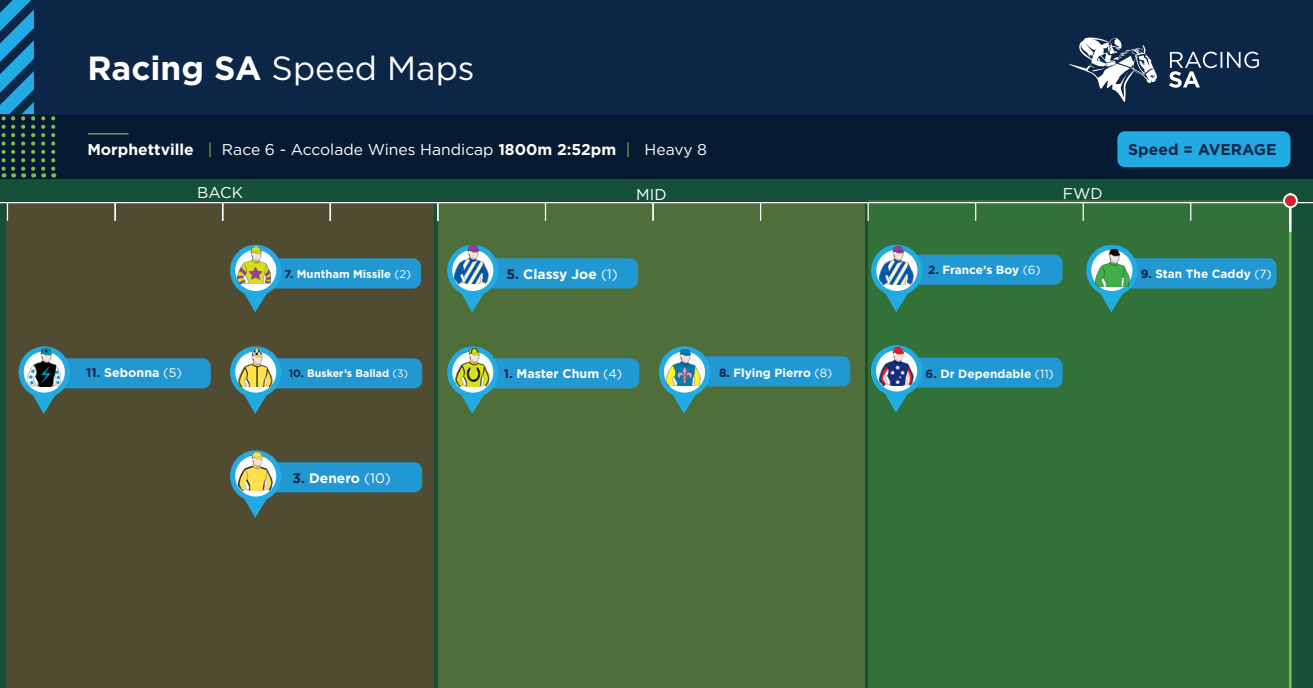
<style>
.page{position:relative;width:1313px;height:688px;background:#fff}
.page>*{position:absolute;margin:0;border:0;box-sizing:border-box;transform-origin:0 0}
.t1{font:33.5px "Gotham HTF";color:#fff}
.t2{font:15.62px "Gotham HTF";color:#fff}
.t3{font:700 15.62px "Gotham HTF";color:#0c2647}
.t4{font:700 13.75px "Gotham HTF";color:#fff}
.t5{font:700 12.5px "Gotham HTF";color:#fff}
.t6{font:700 11.88px "Gotham HTF";color:#fff}
.t7{font:700 11.25px "Gotham HTF";color:#fff}
.t8{font:700 10.62px "Gotham HTF";color:#fff}
.s1{font-weight:700}
.s2{color:#79c142}
.s3{color:#0c2647}
.s4{font-family:"Gotham";font-weight:400}
</style>
<div class="page">
<div style="left:0;top:149px;width:1312px;height:539px;background:#155138"></div>
<div style="left:6px;top:203px;width:428px;height:485px;background:#504c32"></div>
<div style="left:438px;top:203px;width:426px;height:485px;background:#4e6f3a"></div>
<div style="left:868px;top:200px;width:422px;height:488px;background:#33713a"></div>
<div style="left:0;top:0;width:1312px;height:178px;background:#0c2647"></div>
<hr style="left:0;top:202px;width:1312px;height:1px;background:#fff">
<div style="left:0;top:115px;width:1312px;height:63px;background:#071a34"></div>
<svg style="left:545px;top:203px;width:1px;height:18px"></svg>
<hr style="left:88px;top:133px;width:41px;height:1px;background:#79c142">
<svg style="left:1169px;top:52px;width:89px;height:36px"></svg>
<svg style="left:1068px;top:37px;width:88px;height:65px"></svg>
<svg style="left:652px;top:203px;width:1px;height:18px"></svg>
<svg style="left:760px;top:203px;width:1px;height:18px"></svg>
<svg style="left:867px;top:203px;width:1px;height:18px"></svg>
<svg style="left:975px;top:203px;width:1px;height:18px"></svg>
<svg style="left:1082px;top:203px;width:1px;height:18px"></svg>
<svg style="left:1190px;top:203px;width:1px;height:18px"></svg>
<svg style="left:41px;top:116px;width:4px;height:61px"></svg>
<svg style="left:51px;top:116px;width:4px;height:61px"></svg>
<div style="left:1117px;top:131px;width:173px;height:36px;background:#22abe2;border-radius:8px"></div>
<svg style="left:0;top:0;width:35px;height:177px"></svg>
<hr style="left:1289px;top:231px;width:2px;height:457px;background:#79c142">
<hr style="left:1289px;top:193px;width:2px;height:39px;background:#fff">
<div style="left:1284px;top:194px;width:12px;height:13px;background:#d1232a;border-radius:50%"></div>
<div style="left:1283px;top:193px;width:14px;height:15px;border:2px solid #fff;border-radius:50%"></div>
<svg style="left:447px;top:346px;width:192px;height:68px"></svg>
<img style="left:456px;top:348px;width:33px;height:38px">
<svg style="left:871px;top:345px;width:191px;height:67px"></svg>
<img style="left:880px;top:347px;width:33px;height:38px">
<svg style="left:447px;top:250px;width:191px;height:62px"></svg>
<img style="left:454px;top:245px;width:34px;height:38px">
<svg style="left:1086px;top:245px;width:190px;height:67px"></svg>
<img style="left:1095px;top:248px;width:34px;height:38px">
<svg style="left:871px;top:245px;width:191px;height:67px"></svg>
<img style="left:879px;top:246px;width:34px;height:38px">
<svg style="left:659px;top:346px;width:191px;height:68px"></svg>
<img style="left:667px;top:347px;width:33px;height:39px">
<svg style="left:7px;top:203px;width:1px;height:18px"></svg>
<svg style="left:114px;top:203px;width:2px;height:18px"></svg>
<svg style="left:222px;top:203px;width:1px;height:18px"></svg>
<svg style="left:329px;top:203px;width:2px;height:18px"></svg>
<svg style="left:437px;top:203px;width:1px;height:18px"></svg>
<svg style="left:230px;top:346px;width:192px;height:68px;background:#40717a"></svg>
<img style="left:239px;top:348px;width:33px;height:38px">
<svg style="left:230px;top:245px;width:191px;height:67px;background:#40727c"></svg>
<img style="left:237px;top:245px;width:34px;height:38px">
<svg style="left:19px;top:346px;width:192px;height:68px;background:#3f707a"></svg>
<img style="left:27px;top:348px;width:34px;height:38px">
<svg style="left:230px;top:450px;width:192px;height:67px;background:#3f717c"></svg>
<img style="left:239px;top:452px;width:33px;height:38px">
<p class="t1" style="left:87px;top:49px;width:389px"><span class="s1">Racing SA</span> Speed Maps</p>
<p class="t2" style="left:87px;top:141px;width:621px"><span class="s1">Morphettville</span> <span class="s2">|</span> Race 6 - Accolade Wines Handicap <span class="s1">1800m 2:52pm</span> <span class="s2">|</span> Heavy 8</p>
<p class="t3" style="left:1128px;top:140px;width:150px">Speed = AVERAGE</p>
<p class="t2" style="left:197px;top:184px;width:47px">BACK</p>
<p class="t2" style="left:636px;top:185px;width:32px">MID</p>
<p class="t2" style="left:1062px;top:185px;width:41px">FWD</p>
<p class="t5" style="left:86px;top:365px;width:97px"><span class="s3">11.</span> Sebonna <span class="s4">(5)</span></p>
<p class="t7" style="left:284px;top:267px;width:128px"><span class="s3">7.</span> Muntham Missile <span class="s4">(2)</span></p>
<p class="t4" style="left:506px;top:266px;width:113px"><span class="s3">5.</span> Classy Joe <span class="s4">(1)</span></p>
<p class="t6" style="left:928px;top:263px;width:114px"><span class="s3">2.</span> France’s Boy <span class="s4">(6)</span></p>
<p class="t6" style="left:1140px;top:266px;width:132px"><span class="s3">9.</span> Stan The Caddy <span class="s4">(7)</span></p>
<p class="t8" style="left:289px;top:367px;width:121px"><span class="s3">10.</span> Busker’s Ballad <span class="s4">(3)</span></p>
<p class="t6" style="left:719px;top:366px;width:115px"><span class="s3">8.</span> Flying Pierro <span class="s4">(8)</span></p>
<p class="t5" style="left:504px;top:366px;width:120px"><span class="s3">1.</span> Master Chum <span class="s4">(4)</span></p>
<p class="t6" style="left:925px;top:367px;width:130px"><span class="s3">6.</span> Dr Dependable <span class="s4">(11)</span></p>
<p class="t4" style="left:292px;top:469px;width:100px"><span class="s3">3.</span> Denero <span class="s4">(10)</span></p>
</div>
